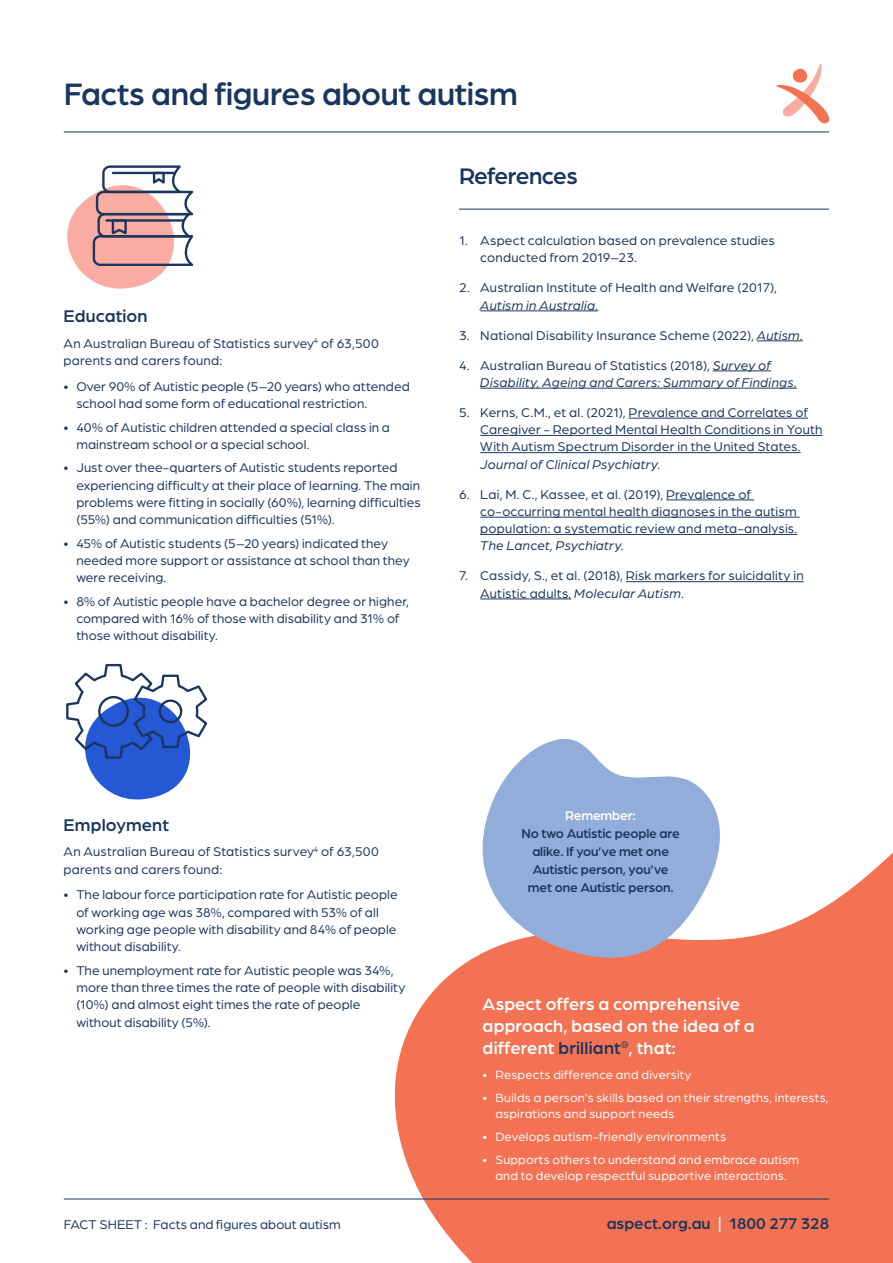
<style>
.page{position:relative;width:893px;height:1263px;background:#fff}
.page>*{position:absolute;margin:0;border:0;box-sizing:border-box;transform-origin:0 0}
.t1{font:500 33px "Arboria";letter-spacing:-.01em;color:#1a365e}
.t2{font:500 24px "Arboria";letter-spacing:-.02em;color:#1a365e}
.t3{font:500 18px/21.8px "Arboria";letter-spacing:.01em;color:#fff}
.t4{font:500 18px "Arboria";letter-spacing:.005em;color:#1a365e}
.t5{font:500 16.5px "Arboria";color:#1a365e}
.t6{font:13.5px/17.2px "Arboria";letter-spacing:.005em;color:#1a365e}
.t7{font:italic 13.5px/17.2px "Arboria";letter-spacing:.015em;color:#1a365e}
.t8{font:500 13.5px/18px "Arboria";letter-spacing:-.01em;color:#1a365e;text-align:center}
.t9{font:500 13.5px "Arboria";letter-spacing:-.01em;color:#fff}
.t10{font:12.75px/16.5px "Arboria";letter-spacing:.02em;color:#fff}
.s1{font-style:italic}
.s2{font-style:normal}
.s3{color:#1a365e}
.s4{color:#fff}
</style>
<div class="page">
<svg style="left:380px;top:841px;width:513px;height:422px;fill:#f37253"></svg>
<svg style="left:776px;top:64px;width:53px;height:59px"></svg>
<hr style="left:64px;top:132px;width:765px;height:1px;background:#1a365e">
<svg style="left:483px;top:739px;width:237px;height:219px;fill:#92adda"></svg>
<svg style="left:67px;top:165px;width:127px;height:124px"></svg>
<svg style="left:66px;top:663px;width:142px;height:137px"></svg>
<div style="left:159px;top:699px;width:23px;height:24px;border:2px solid #1a365e;border-radius:50%"></div>
<hr style="left:480px;top:310px;width:118px;height:1px;background:#1a365e">
<hr style="left:757px;top:340px;width:46px;height:1px;background:#1a365e">
<hr style="left:713px;top:371px;width:58px;height:1px;background:#1a365e">
<hr style="left:480px;top:388px;width:317px;height:1px;background:#1a365e">
<hr style="left:629px;top:418px;width:179px;height:1px;background:#1a365e">
<hr style="left:480px;top:435px;width:343px;height:1px;background:#1a365e">
<hr style="left:480px;top:452px;width:321px;height:1px;background:#1a365e">
<hr style="left:666px;top:500px;width:88px;height:1px;background:#1a365e">
<hr style="left:480px;top:517px;width:319px;height:1px;background:#1a365e">
<hr style="left:480px;top:534px;width:317px;height:1px;background:#1a365e">
<hr style="left:626px;top:581px;width:178px;height:1px;background:#1a365e">
<hr style="left:480px;top:599px;width:91px;height:1px;background:#1a365e">
<hr style="left:459px;top:209px;width:370px;height:1px;background:#1a365e">
<hr style="left:64px;top:1198px;width:765px;height:1px;background:#1a365e">
<h1 class="t1" style="left:64px;top:72px;width:455px">Facts and figures about autism</h1>
<h3 class="t4" style="left:64px;top:304px;width:86px">Education</h3>
<p class="t6" style="left:64px;top:334px;width:317px">An Australian Bureau of Statistics survey<sup>4</sup> of 63,500 parents and carers found:</p>
<p class="t6" style="left:76px;top:377px;width:335px;text-indent:-13px">• Over 90% of Autistic people (5–20 years) who attended school had some form of educational restriction.</p>
<p class="t6" style="left:76px;top:418px;width:315px;text-indent:-13px">• 40% of Autistic children attended a special class in a mainstream school or a special school.</p>
<p class="t6" style="left:76px;top:459px;width:346px;text-indent:-13px">• Just over thee-quarters of Autistic students reported experiencing difficulty at their place of learning. The main problems were fitting in socially (60%), learning difficulties (55%) and communication difficulties (51%).</p>
<p class="t6" style="left:76px;top:534px;width:335px;text-indent:-13px">• 45% of Autistic students (5–20 years) indicated they needed more support or assistance at school than they were receiving.</p>
<p class="t6" style="left:76px;top:592px;width:334px;text-indent:-13px">• 8% of Autistic people have a bachelor degree or higher, compared with 16% of those with disability and 31% of those without disability.</p>
<h2 class="t2" style="left:459px;top:160px;width:120px">References</h2>
<p class="t6" style="left:480px;top:231px;width:296px;text-indent:-21px">1. Aspect calculation based on prevalence studies conducted from 2019–23.</p>
<p class="t6" style="left:459px;top:279px;width:319px">2. Australian Institute of Health and Welfare (2017),</p>
<p class="t7" style="left:480px;top:296px;width:119px">Autism in Australia.</p>
<p class="t6" style="left:459px;top:326px;width:345px">3. National Disability Insurance Scheme (2022), <span class="s1">Autism.</span></p>
<p class="t7" style="left:480px;top:356px;width:318px;text-indent:-21px"><span class="s2">4. Australian Bureau of Statistics (2018),</span> Survey of<br>Disability, Ageing and Carers: Summary of Findings.</p>
<p class="t6" style="left:480px;top:403px;width:344px;text-indent:-21px">5. Kerns, C.M., et al. (2021), Prevalence and Correlates of<br>Caregiver - Reported Mental Health Conditions in Youth<br>With Autism Spectrum Disorder in the United States.</p>
<p class="t7" style="left:480px;top:455px;width:182px">Journal of Clinical Psychiatry.</p>
<p class="t6" style="left:480px;top:485px;width:319px;text-indent:-21px">6. Lai, M. C., Kassee, et al. (2019), Prevalence of co-occurring mental health diagnoses in the autism population: a systematic review and meta-analysis.</p>
<p class="t7" style="left:480px;top:537px;width:145px">The Lancet, Psychiatry.</p>
<p class="t6" style="left:480px;top:567px;width:325px;text-indent:-21px">7. Cassidy, S., et al. (2018), Risk markers for suicidality in<br>Autistic adults. <span class="s1">Molecular Autism.</span></p>
<h3 class="t4" style="left:64px;top:812px;width:107px">Employment</h3>
<p class="t6" style="left:64px;top:843px;width:317px">An Australian Bureau of Statistics survey<sup>4</sup> of 63,500 parents and carers found:</p>
<p class="t6" style="left:76px;top:886px;width:323px;text-indent:-13px">• The labour force participation rate for Autistic people of working age was 38%, compared with 53% of all working age people with disability and 84% of people without disability.</p>
<p class="t6" style="left:76px;top:961px;width:331px;text-indent:-13px">• The unemployment rate for Autistic people was 34%, more than three times the rate of people with disability (10%) and almost eight times the rate of people without disability (5%).</p>
<p class="t9" style="left:565px;top:806px;width:72px">Remember:</p>
<p class="t8" style="left:521px;top:824px;width:160px">No two Autistic people are alike. If you’ve met one<br>Autistic person, you’ve met one Autistic person.</p>
<h3 class="t3" style="left:483px;top:992px;width:274px">Aspect offers a comprehensive approach, based on the idea of a different <span class="s3">brilliant</span><sup>®</sup>, that:</h3>
<p class="t10" style="left:483px;top:1066px;width:210px">• Respects difference and diversity</p>
<p class="t10" style="left:495px;top:1088px;width:335px;text-indent:-13px">• Builds a person’s skills based on their strengths, interests, aspirations and support needs</p>
<p class="t10" style="left:483px;top:1128px;width:245px">• Develops autism-friendly environments</p>
<p class="t10" style="left:483px;top:1151px;width:318px;text-align:center">• Supports others to understand and embrace autism and to develop respectful supportive interactions.</p>
<p class="t6" style="left:64px;top:1216px;width:278px">FACT SHEET : Facts and figures about autism</p>
<p class="t5" style="left:607px;top:1213px;width:224px">aspect.org.au <span class="s4">|</span> 1800 277 328</p>
</div>
